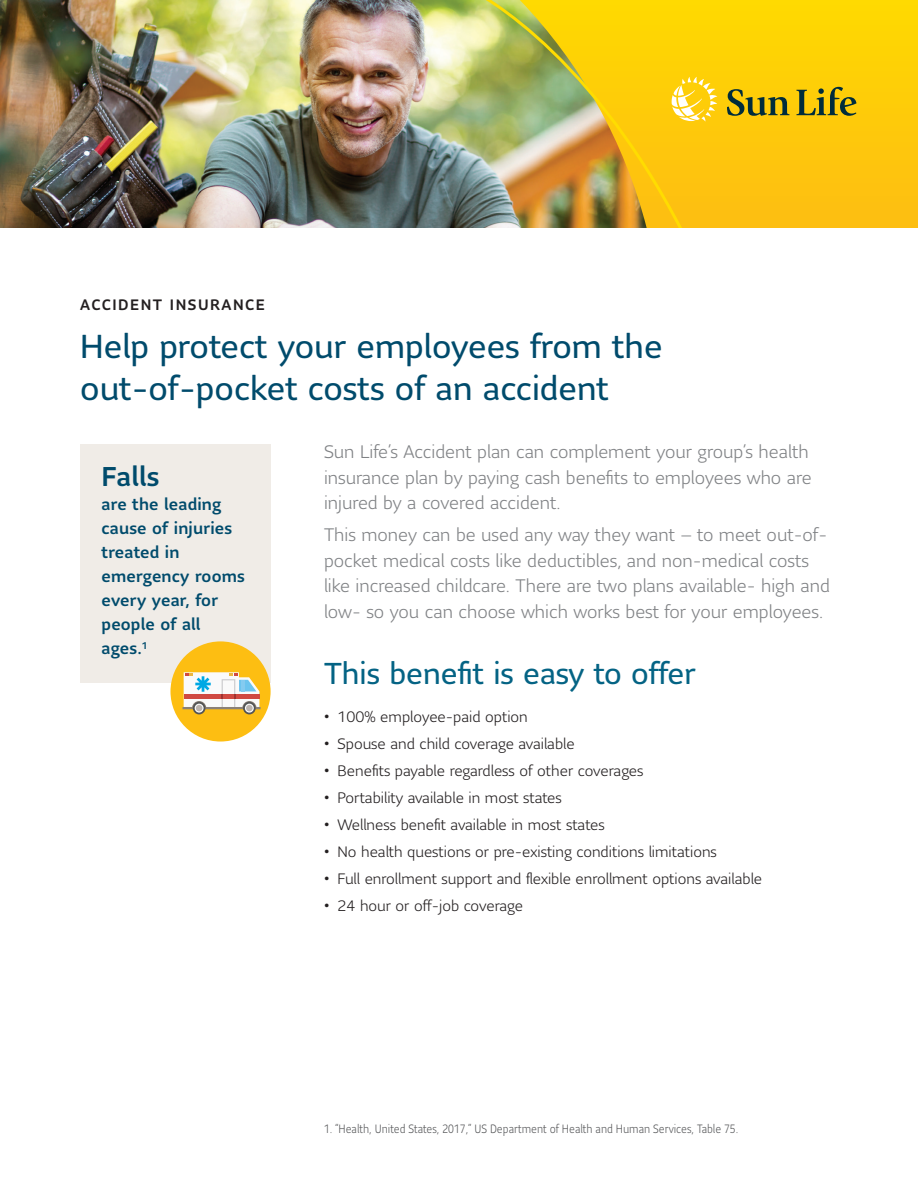
<style>
.page{position:relative;width:918px;height:1188px;background:#fff}
.page>*{position:absolute;margin:0;border:0;box-sizing:border-box;transform-origin:0 0}
._01a_1stHead_SLSans{font:33px/42px "Sun Life Sans";color:#004b6c}
._01_1stHead_SLSreg_2{font:30px "Sun Life Sans";color:#046384}
.t1{font:500 27px "Sun Life Sans";letter-spacing:.01em;color:#004b6c}
._03b_IntroText_Agend{font:300 18px/25.5px "Sun Life Sans";color:#808285}
.t2{font:500 16.5px/24px "Sun Life Sans";letter-spacing:.01em;color:#004b6c}
.t3{font:300 15px "Sun Life Sans";color:#231f20}
.CvrSubHead_AgendaLig{font:500 15px "Sun Life Sans";letter-spacing:.1em;color:#231f20}
.SLF_Disclosure_Footn{font:300 12px "Sun Life Sans Condensed";color:#57585a}
.s1{font-size:10.5px}
</style>
<div class="page">
<div style="left:80px;top:444px;width:191px;height:239px;background:#f0ece7"></div>
<div style="left:0;top:0;width:918px;height:228px;background:linear-gradient(to bottom,#fed900,#fdbd12)"></div>
<img style="left:0;top:0;width:462px;height:228px">
<svg style="left:727px;top:89px;width:62px;height:27px;background:#a4931a"></svg>
<svg style="left:796px;top:87px;width:60px;height:29px;background:#a99719"></svg>
<svg style="left:687px;top:77px;width:30px;height:45px"></svg>
<img style="left:462px;top:0;width:225px;height:228px">
<div style="left:170px;top:641px;width:101px;height:101px;background:#fdbe12;border-radius:50%"></div>
<svg style="left:183px;top:672px;width:78px;height:42px;background:#d6c5aa"></svg>
<p class="CvrSubHead_AgendaLig" style="left:80px;top:294px;width:186px">ACCIDENT INSURANCE</p>
<p class="_01a_1stHead_SLSans" style="left:80px;top:325px;width:584px">Help protect your employees from the out-of-pocket costs of an accident</p>
<p class="_03b_IntroText_Agend" style="left:324px;top:438px;width:489px">Sun Life’s Accident plan can complement your group’s health insurance plan by paying cash benefits to employees who are injured by a covered accident.</p>
<p class="_03b_IntroText_Agend" style="left:324px;top:522px;width:507px">This money can be used any way they want – to meet out-of&shy;pocket medical costs like deductibles, and non-medical costs like increased childcare. There are two plans available- high and low- so you can choose which works best for your employees.</p>
<p class="_01_1stHead_SLSreg_2" style="left:324px;top:653px;width:373px">This benefit is easy to offer</p>
<p class="t3" style="left:324px;top:707px;width:205px"><span class="s1">•</span> 100% employee-paid option</p>
<p class="t3" style="left:324px;top:734px;width:252px"><span class="s1">•</span> Spouse and child coverage available</p>
<p class="t3" style="left:324px;top:761px;width:321px"><span class="s1">•</span> Benefits payable regardless of other coverages</p>
<p class="t3" style="left:324px;top:788px;width:239px"><span class="s1">•</span> Portability available in most states</p>
<p class="t3" style="left:324px;top:815px;width:282px"><span class="s1">•</span> Wellness benefit available in most states</p>
<p class="t3" style="left:324px;top:842px;width:394px"><span class="s1">•</span> No health questions or pre-existing conditions limitations</p>
<p class="t3" style="left:324px;top:869px;width:440px"><span class="s1">•</span> Full enrollment support and flexible enrollment options available</p>
<p class="t3" style="left:324px;top:896px;width:201px"><span class="s1">•</span> 24 hour or off-job coverage</p>
<p class="t1" style="left:102px;top:458px;width:60px">Falls</p>
<p class="t2" style="left:102px;top:492px;width:145px">are the leading cause of injuries treated in emergency rooms every year, for people of all ages.<sup>1</sup></p>
<p class="SLF_Disclosure_Footn" style="left:324px;top:1121px;width:416px">1. “Health, United States, 2017,” US Department of Health and Human Services, Table 75.</p>
</div>
